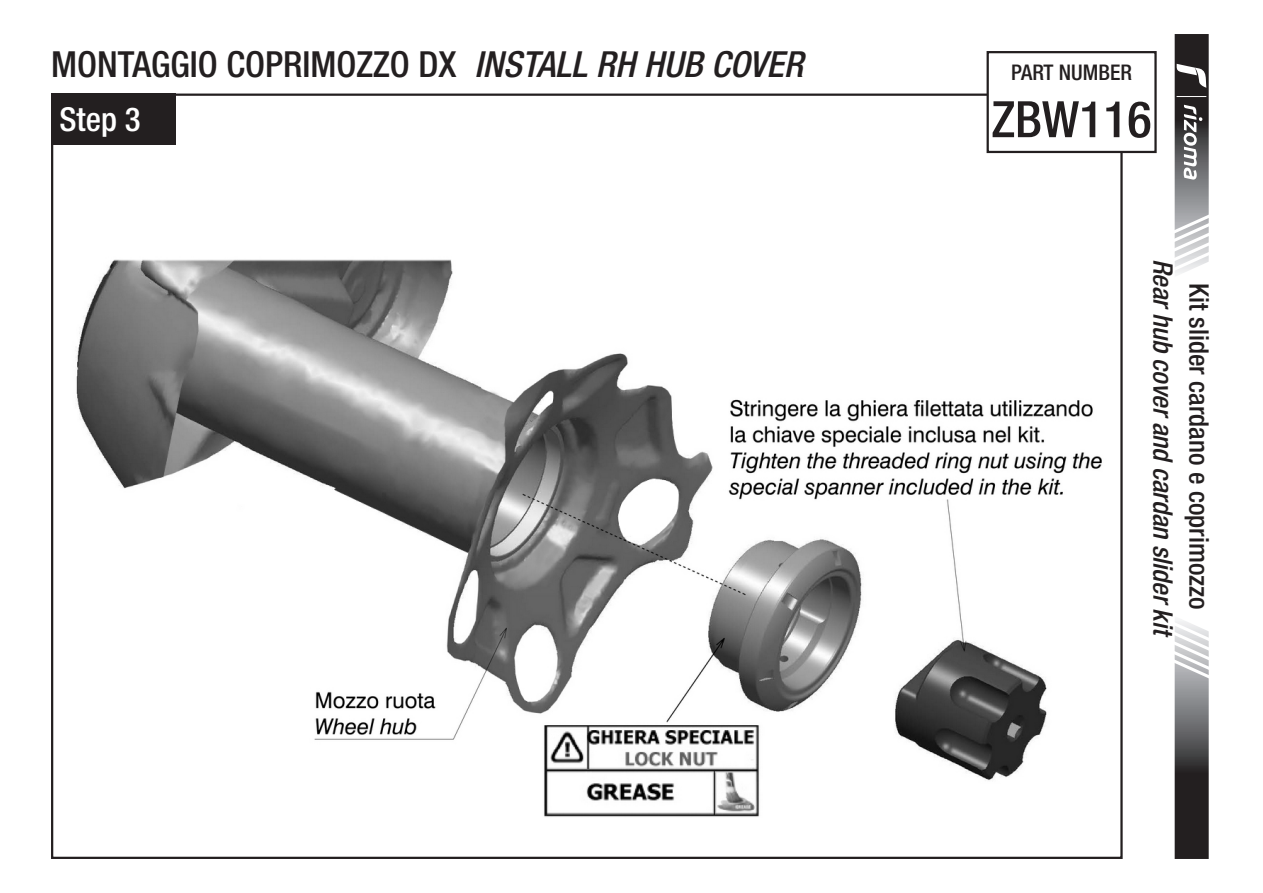
<style>
.page{position:relative;width:1263px;height:893px;background:#fff}
.page>*{position:absolute;margin:0;border:0;box-sizing:border-box;transform-origin:0 0}
.t1{font:500 condensed 50.4px "Helvetica Neue LT Std";color:#231f20}
.t2{font:500 condensed 36px "Helvetica Neue LT Std";color:#231f20}
.t3{font:500 condensed 33px "Helvetica Neue LT Std";color:#fff}
.t4{font:italic 500 condensed 27px "Helvetica Neue LT Std";color:#231f20}
.t5{font:500 condensed 27px "Helvetica Neue LT Std";color:#231f20}
.t6{font:500 condensed 21.6px "Helvetica Neue LT Std";color:#231f20}
.s1{font-style:italic}
</style>
<div class="page">
<img style="left:76px;top:104px;width:1037px;height:713px">
<div style="left:51px;top:94px;width:124px;height:51px;background:#231f20"></div>
<svg style="left:1174px;top:620px;width:35px;height:239px;background:#706f70"></svg>
<svg style="left:1174px;top:34px;width:35px;height:240px"></svg>
<div style="left:988px;top:52px;width:167px;height:100px;background:#fff"></div>
<div style="left:986px;top:51px;width:171px;height:102px;border:2px solid #231f20"></div>
<p class="t2" style="left:51px;top:42px;width:754px">MONTAGGIO COPRIMOZZO DX <span class="s1">INSTALL RH HUB COVER</span></p>
<p class="t3" style="left:60px;top:99px;width:83px">Step 3</p>
<h1 class="t1" style="left:992px;top:89px;width:161px">ZBW116</h1>
<p class="t6" style="left:1011px;top:59px;width:122px">PART NUMBER</p>
<p class="t4" style="left:1179px;top:258px;width:380px;rotate:90deg">Rear hub cover and cardan slider kit</p>
<p class="t5" style="left:1215px;top:283px;width:328px;rotate:90deg">Kit slider cardano e coprimozzo</p>
</div>
